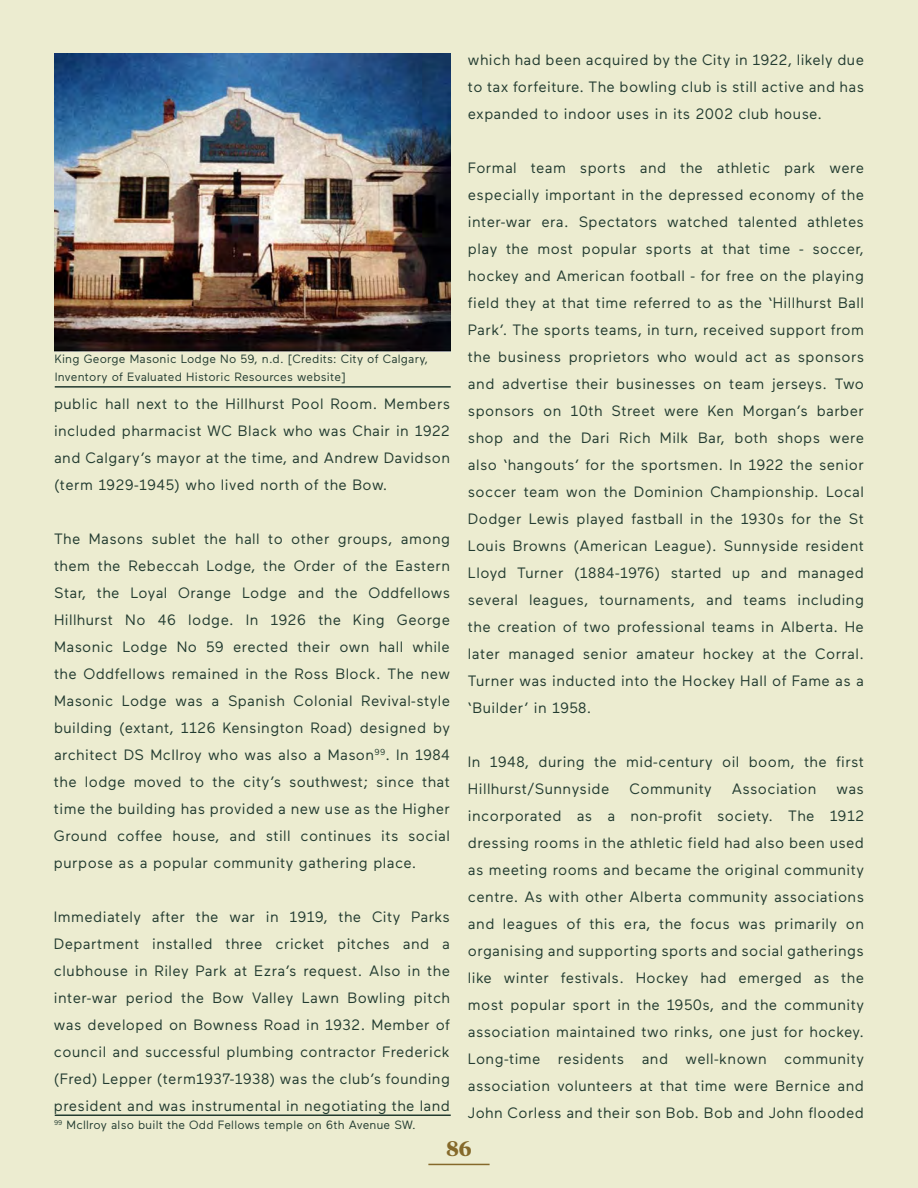
<style>
.page{position:relative;width:918px;height:1188px;background:#ececd0}
.page>*{position:absolute;margin:0;border:0;box-sizing:border-box;transform-origin:0 0}
.t1{font:700 21px "Tiempos Headline";color:#85692a}
.t2{font:15px/27px "Maax";letter-spacing:.03em;color:#223b30;text-align:justify}
.t3{font:12px/18px "Maax";letter-spacing:.02em;color:#223b30}
</style>
<div class="page">
<hr style="left:428px;top:1164px;width:62px;height:1px;background:#85692a">
<img style="left:54px;top:53px;width:397px;height:298px">
<hr style="left:55px;top:386px;width:396px;height:2px;background:#223b30">
<hr style="left:55px;top:1114px;width:396px;height:2px;background:#223b30">
<p class="t3" style="left:55px;top:349px;width:375px">King George Masonic Lodge No 59, n.d. [Credits: City of Calgary,<br>Inventory of Evaluated Historic Resources website]</p>
<p class="t2" style="left:54px;top:390px;width:398px">public hall next to the Hillhurst Pool Room. Members included pharmacist WC Black who was Chair in 1922 and Calgary’s mayor at the time, and Andrew Davidson (term 1929-1945) who lived north of the Bow.</p>
<p class="t2" style="left:54px;top:525px;width:398px">The Masons sublet the hall to other groups, among them the Rebeccah Lodge, the Order of the Eastern Star, the Loyal Orange Lodge and the Oddfellows Hillhurst No 46 lodge. In 1926 the King George Masonic Lodge No 59 erected their own hall while the Oddfellows remained in the Ross Block. The new Masonic Lodge was a Spanish Colonial Revival-style building (extant, 1126 Kensington Road) designed by architect DS McIlroy who was also a Mason<sup>99</sup>. In 1984 the lodge moved to the city’s southwest; since that time the building has provided a new use as the Higher Ground coffee house, and still continues its social purpose as a popular community gathering place.</p>
<p class="t2" style="left:54px;top:903px;width:398px">Immediately after the war in 1919, the City Parks Department installed three cricket pitches and a clubhouse in Riley Park at Ezra’s request. Also in the inter-war period the Bow Valley Lawn Bowling pitch was developed on Bowness Road in 1932. Member of council and successful plumbing contractor Frederick (Fred) Lepper (term1937-1938) was the club’s founding president and was instrumental in negotiating the land</p>
<p class="t3" style="left:54px;top:1115px;width:363px"><sup>99</sup> McIlroy also built the Odd Fellows temple on 6th Avenue SW.</p>
<p class="t2" style="left:468px;top:46px;width:398px">which had been acquired by the City in 1922, likely due to tax forfeiture. The bowling club is still active and has expanded to indoor uses in its 2002 club house.</p>
<p class="t2" style="left:468px;top:154px;width:398px">Formal team sports and the athletic park were especially important in the depressed economy of the inter-war era. Spectators watched talented athletes play the most popular sports at that time - soccer, hockey and American football - for free on the playing field they at that time referred to as the ‘Hillhurst Ball Park’. The sports teams, in turn, received support from the business proprietors who would act as sponsors and advertise their businesses on team jerseys. Two sponsors on 10th Street were Ken Morgan’s barber shop and the Dari Rich Milk Bar, both shops were also ‘hangouts’ for the sportsmen. In 1922 the senior soccer team won the Dominion Championship. Local Dodger Lewis played fastball in the 1930s for the St Louis Browns (American League). Sunnyside resident Lloyd Turner (1884-1976) started up and managed several leagues, tournaments, and teams including the creation of two professional teams in Alberta. He later managed senior amateur hockey at the Corral.<br>Turner was inducted into the Hockey Hall of Fame as a ‘Builder’ in 1958.</p>
<p class="t2" style="left:468px;top:748px;width:397px">In 1948, during the mid-century oil boom, the first<br>Hillhurst/Sunnyside</p>
<p class="t2" style="left:630px;top:775px;width:84px">Community</p>
<p class="t2" style="left:732px;top:775px;width:86px">Association</p>
<p class="t2" style="left:468px;top:775px;width:398px;text-indent:369px">was incorporated as a non-profit society. The 1912 dressing rooms in the athletic field had also been used as meeting rooms and became the original community centre. As with other Alberta community associations and leagues of this era, the focus was primarily on organising and supporting sports and social gatherings like winter festivals. Hockey had emerged as the most popular sport in the 1950s, and the community association maintained two rinks, one just for hockey.<br>Long-time residents and well-known community association volunteers at that time were Bernice and John Corless and their son Bob. Bob and John flooded</p>
<h1 class="t1" style="left:446px;top:1134px;width:27px">86</h1>
</div>
